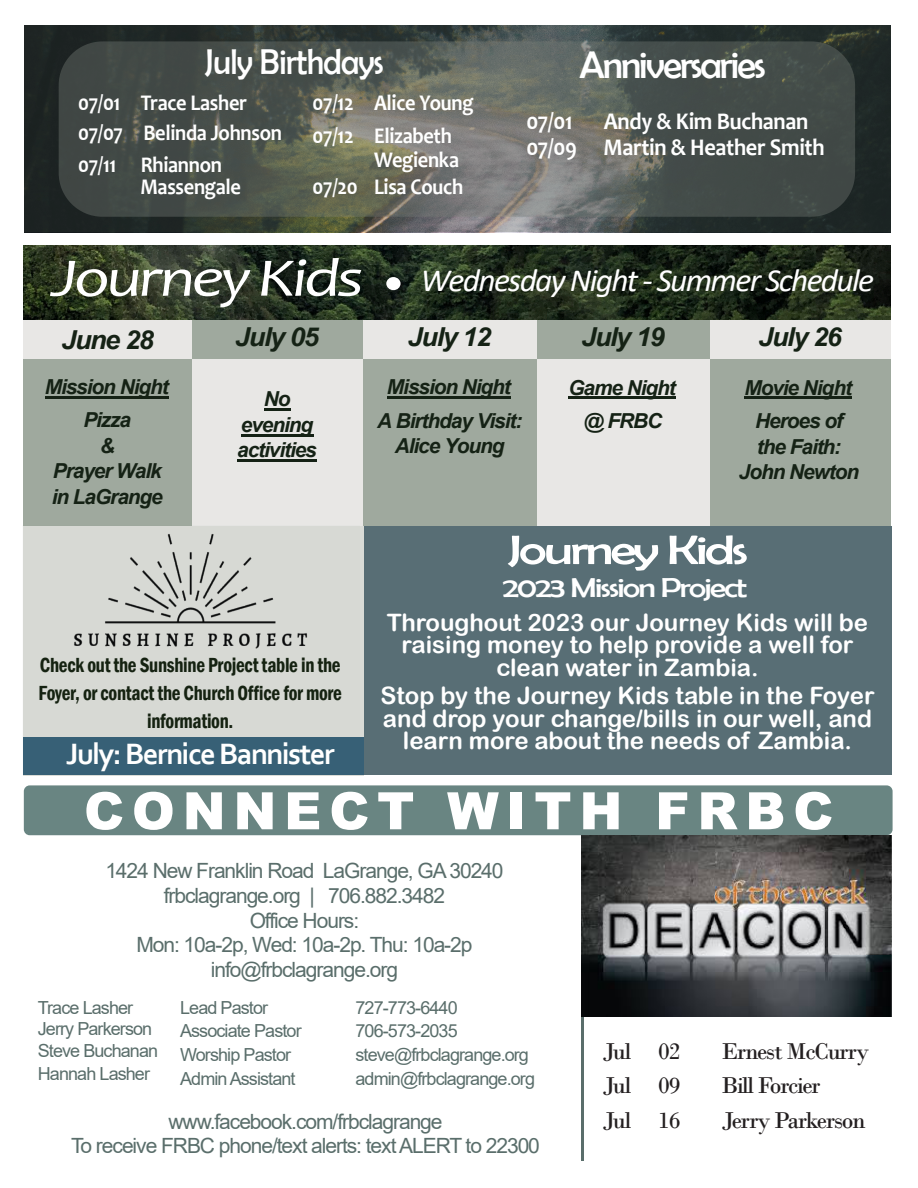
<style>
.page{position:relative;width:918px;height:1188px;background:#fff}
.page>*{position:absolute;margin:0;border:0;box-sizing:border-box;transform-origin:0 0}
.t1{font:900 51.6px "Arial";letter-spacing:.15em;color:#fff}
.t2{font:41.55px "Berlin Sans FB";letter-spacing:-.05em;color:#fff;scale:1.28 1}
.t3{font:38.55px "Berlin Sans FB";letter-spacing:-.05em;color:#fff}
.t4{font:36px "Berlin Sans FB";letter-spacing:-.015em;color:#fff;scale:.91 1}
.t5{font:italic 32.4px "Calibri";letter-spacing:-.05em;color:#fff}
.t6{font:700 30.9px "Corbel";letter-spacing:-.05em;color:#fff}
.t7{font:27.45px "Berlin Sans FB";letter-spacing:-.05em;color:#fff;scale:1.21 1}
.t8{font:italic 700 26.1px "Arial";letter-spacing:-.05em;color:#152215}
.t9{font:24px/22.5px "Arial Rounded MT Bold";color:#fff;text-align:center}
.t10{font:24px "Bodoni";letter-spacing:-.05em;color:#231f20}
.t11{font:700 24px/26.1px "Candara";letter-spacing:-.015em;color:#fff;scale:.93 1}
.t12{font:700 22.5px/30.8px "Candara";letter-spacing:-.015em;color:#fff;scale:.91 1}
.t13{font:21px/24.8px "Arial";letter-spacing:-.05em;color:#5a6e6b;text-align:center}
.t14{font:600 condensed 21px/27.9px "Franklin Gothic";letter-spacing:-.015em;color:#152211;text-align:center;scale:.91 1}
.t15{font:italic 700 20.7px/25.5px "Arial";letter-spacing:-.05em;color:#152215;text-align:center}
.t16{font:18px/23.7px "Arial";letter-spacing:-.05em;color:#5a6e6b}
.s1{font-family:"Candara";font-size:54.6px}
</style>
<div class="page">
<div style="left:25px;top:25px;width:866px;height:207px;background:#343e33;opacity:.25"></div>
<div style="left:24px;top:785px;width:869px;height:50px;background:#698582;border-radius:6px"></div>
<hr style="left:581px;top:841px;width:2px;height:320px;background:#5a6e6b">
<img style="left:581px;top:835px;width:310px;height:181px">
<img style="left:23px;top:245px;width:868px;height:75px">
<div style="left:386px;top:277px;width:15px;height:13px;background:#fff;border-radius:50%"></div>
<div style="left:23px;top:320px;width:170px;height:39px;background:#e8e7e5"></div>
<div style="left:710px;top:320px;width:181px;height:39px;background:#e8e7e5"></div>
<div style="left:363px;top:320px;width:175px;height:39px;background:#e8e7e5"></div>
<div style="left:193px;top:320px;width:170px;height:39px;background:#9fa99e"></div>
<div style="left:538px;top:320px;width:172px;height:39px;background:#9fa99e"></div>
<div style="left:23px;top:359px;width:170px;height:167px;background:#9fa99e"></div>
<div style="left:362px;top:359px;width:176px;height:167px;background:#9fa99e"></div>
<div style="left:707px;top:359px;width:184px;height:167px;background:#9fa99e"></div>
<div style="left:192px;top:359px;width:170px;height:167px;background:#e8e7e5"></div>
<div style="left:537px;top:359px;width:173px;height:167px;background:#e8e7e5"></div>
<hr style="left:264px;top:409px;width:26px;height:2px;background:#152215">
<hr style="left:241px;top:434px;width:72px;height:2px;background:#152215">
<hr style="left:237px;top:460px;width:80px;height:2px;background:#152215">
<hr style="left:45px;top:397px;width:124px;height:2px;background:#152215">
<hr style="left:568px;top:397px;width:108px;height:2px;background:#152215">
<hr style="left:387px;top:397px;width:124px;height:2px;background:#152215">
<hr style="left:744px;top:397px;width:108px;height:2px;background:#152215">
<div style="left:363px;top:526px;width:528px;height:249px;background:#586e75"></div>
<div style="left:22px;top:526px;width:338px;height:249px;background:#d7d9d4"></div>
<img style="left:74px;top:534px;width:234px;height:115px">
<div style="left:23px;top:737px;width:341px;height:37px;background:#376076"></div>
<h3 class="t4" style="left:205px;top:42px;width:198px">July Birthdays</h3>
<p class="t12" style="left:78px;top:90px;width:226px">07/01 Trace Lasher<br>07/07 Belinda Johnson<br>07/11 Rhiannon</p>
<p class="t12" style="left:140px;top:174px;width:112px">Massengale</p>
<p class="t12" style="left:313px;top:89px;width:178px;line-height:33px">07/12 Alice Young<br>07/12 Elizabeth</p>
<p class="t12" style="left:313px;top:149px;width:167px;line-height:27px;text-align:right">Wegienka<br>07/20 Lisa Couch</p>
<h3 class="t3" style="left:579px;top:44px;width:188px">Anniversaries</h3>
<p class="t11" style="left:526px;top:110px;width:51px">07/01</p>
<p class="t11" style="left:526px;top:110px;width:322px;text-indent:78px">Andy &amp; Kim Buchanan<br>07/09 Martin &amp; Heather Smith</p>
<h3 class="t5" style="left:51px;top:267px;width:824px"><span class="s1">Journey Kids</span> Wednesday Night - Summer Schedule</h3>
<p class="t8" style="left:61px;top:330px;width:94px">June 28</p>
<p class="t8" style="left:235px;top:327px;width:85px">July 05</p>
<p class="t8" style="left:408px;top:327px;width:85px">July 12</p>
<p class="t8" style="left:581px;top:327px;width:85px">July 19</p>
<p class="t8" style="left:758px;top:327px;width:85px">July 26</p>
<p class="t15" style="left:45px;top:376px;width:125px">Mission Night</p>
<p class="t15" style="left:387px;top:376px;width:125px">Mission Night</p>
<p class="t15" style="left:568px;top:377px;width:109px">Game Night</p>
<p class="t15" style="left:744px;top:373px;width:109px;line-height:33.5px">Movie Night<br>Heroes of</p>
<p class="t15" style="left:739px;top:436px;width:122px">the Faith:<br>John Newton</p>
<p class="t15" style="left:237px;top:388px;width:81px">No evening activities</p>
<p class="t15" style="left:52px;top:409px;width:112px">Pizza<br>&amp;<br>Prayer Walk in LaGrange</p>
<p class="t15" style="left:583px;top:410px;width:80px">@ FRBC</p>
<p class="t15" style="left:377px;top:410px;width:147px">A Birthday Visit:<br>Alice Young</p>
<p class="t14" style="left:39px;top:653px;width:335px">Check out the Sunshine Project table in the<br>Foyer, or contact the Church Office for more information.</p>
<h3 class="t6" style="left:66px;top:741px;width:270px">July: Bernice Bannister</h3>
<h2 class="t2" style="left:508px;top:527px;width:189px">Journey Kids</h2>
<h3 class="t7" style="left:503px;top:572px;width:204px">2023 Mission Project</h3>
<p class="t9" style="left:387px;top:613px;width:483px">Throughout 2023 our Journey Kids will be raising money to help provide a well for clean water in Zambia.</p>
<p class="t9" style="left:381px;top:687px;width:495px">Stop by the Journey Kids table in the Foyer and drop your change/bills in our well, and learn more about the needs of Zambia.</p>
<h1 class="t1" style="left:84px;top:792px;width:751px">CONNECT WITH FRBC</h1>
<p class="t13" style="left:105px;top:861px;width:400px">1424 New Franklin Road LaGrange, GA 30240 frbclagrange.org | 706.882.3482<br>Office Hours:<br>Mon: 10a-2p, Wed: 10a-2p. Thu: 10a-2p info@frbclagrange.org</p>
<p class="t16" style="left:38px;top:998px;width:122px;line-height:21.6px">Trace Lasher<br>Jerry Parkerson<br>Steve Buchanan</p>
<p class="t16" style="left:38px;top:1064px;width:114px">Hannah Lasher</p>
<p class="t16" style="left:180px;top:997px;width:123px">Lead Pastor<br>Associate Pastor<br>Worship Pastor<br>Admin Assistant</p>
<p class="t16" style="left:356px;top:997px;width:181px">727-773-6440<br>706-573-2035 steve@frbclagrange.org admin@frbclagrange.org</p>
<p class="t13" style="left:71px;top:1111px;width:470px">www.facebook.com/frbclagrange<br>To receive FRBC phone/text alerts: text ALERT to 22300</p>
<p class="t10" style="left:603px;top:1043px;width:79px">Jul 02</p>
<p class="t10" style="left:721px;top:1043px;width:149px">Ernest McCurry</p>
<p class="t10" style="left:603px;top:1077px;width:79px">Jul 09</p>
<p class="t10" style="left:721px;top:1077px;width:101px">Bill Forcier</p>
<p class="t10" style="left:603px;top:1112px;width:79px">Jul 16</p>
<p class="t10" style="left:721px;top:1112px;width:145px">Jerry Parkerson</p>
</div>
